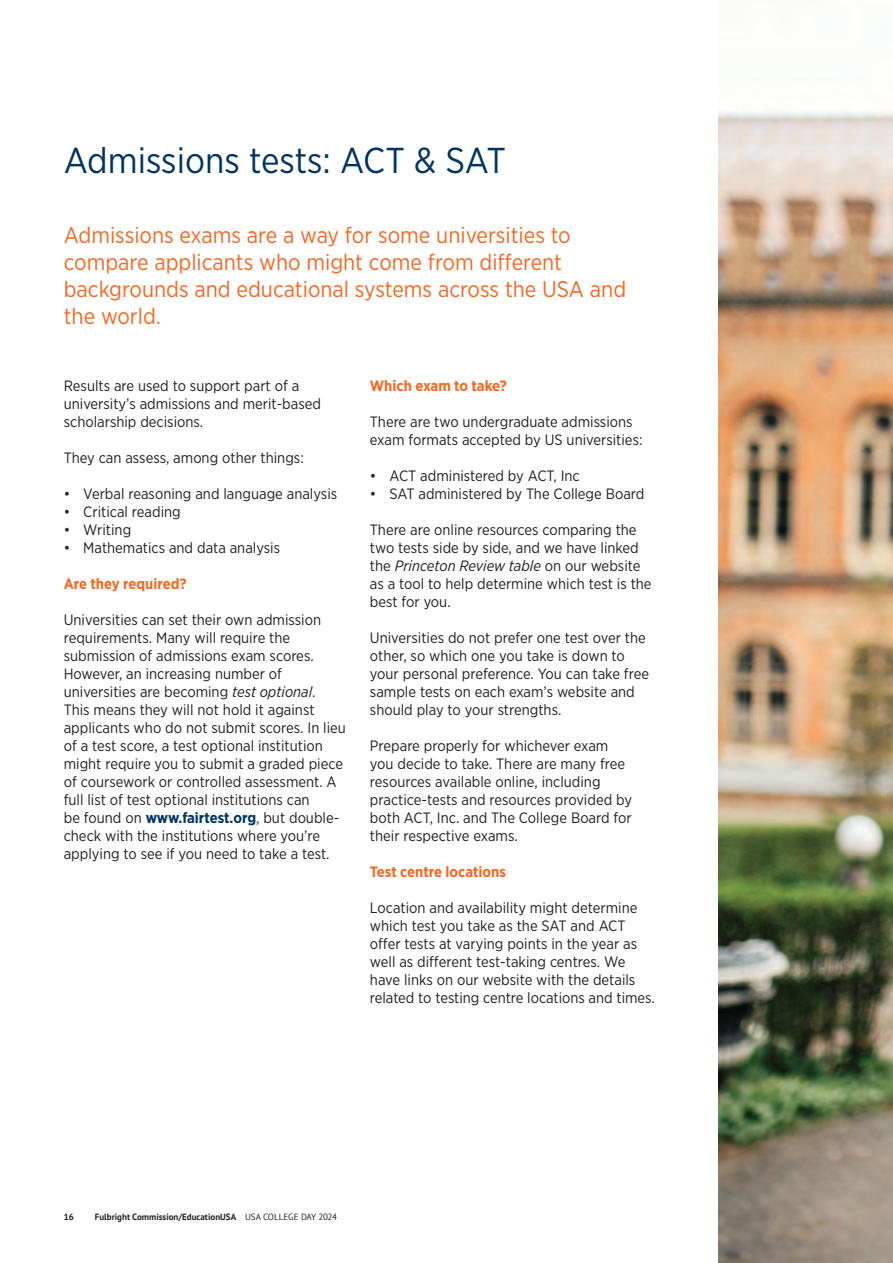
<style>
.page{position:relative;width:893px;height:1263px;background:#fff}
.page>*{position:absolute;margin:0;border:0;box-sizing:border-box;transform-origin:0 0}
.Body{font:36px "Gotham Narrow";color:#003560}
.Standfirst{font:22.5px/27px "Gotham Narrow";color:#f36824}
.Body-2{font:15px/18px "Gotham Narrow";color:#231f20}
.Body-3{font:700 15px "Gotham Narrow";color:#f36824}
.t1{font:700 9px "PT Sans";color:#231f20}
.s1{font-style:italic}
.s2{font-weight:700;color:#003560}
.s3{font-weight:400}
</style>
<div class="page">
<img style="left:719px;top:109px;width:174px;height:1154px">
<p class="Body" style="left:64px;top:138px;width:444px">Admissions tests: ACT &amp; SAT</p>
<p class="Standfirst" style="left:64px;top:221px;width:564px">Admissions exams are a way for some universities to compare applicants who might come from different backgrounds and educational systems across the USA and the world.</p>
<p class="Body-2" style="left:64px;top:376px;width:259px">Results are used to support part of a university’s admissions and merit-based scholarship decisions.</p>
<p class="Body-2" style="left:64px;top:448px;width:242px">They can assess, among other things:</p>
<p class="Body-2" style="left:64px;top:484px;width:275px">• Verbal reasoning and language analysis</p>
<p class="Body-2" style="left:64px;top:502px;width:119px">• Critical reading</p>
<p class="Body-2" style="left:64px;top:520px;width:69px">• Writing</p>
<p class="Body-2" style="left:64px;top:538px;width:218px">• Mathematics and data analysis</p>
<p class="Body-3" style="left:64px;top:574px;width:124px">Are they required?</p>
<p class="Body-2" style="left:64px;top:610px;width:284px">Universities can set their own admission requirements. Many will require the submission of admissions exam scores.<br>However, an increasing number of universities are becoming <span class="s1">test optional</span>.<br>This means they will not hold it against applicants who do not submit scores. In lieu of a test score, a test optional institution might require you to submit a graded piece of coursework or controlled assessment. A full list of test optional institutions can<br>be found on <span class="s2">www.fairtest.org</span>, but double&shy;check with the institutions where you’re applying to see if you need to take a test.</p>
<p class="Body-3" style="left:370px;top:376px;width:138px">Which exam to take?</p>
<p class="Body-2" style="left:370px;top:412px;width:274px">There are two undergraduate admissions exam formats accepted by US universities:</p>
<p class="Body-2" style="left:370px;top:466px;width:211px">• ACT administered by ACT, Inc</p>
<p class="Body-2" style="left:370px;top:484px;width:276px">• SAT administered by The College Board</p>
<p class="Body-2" style="left:370px;top:520px;width:283px">There are online resources comparing the two tests side by side, and we have linked the <span class="s1">Princeton Review table</span> on our website as a tool to help determine which test is the best for you.</p>
<p class="Body-2" style="left:370px;top:628px;width:281px">Universities do not prefer one test over the other, so which one you take is down to your personal preference. You can take free sample tests on each exam’s website and should play to your strengths.</p>
<p class="Body-2" style="left:370px;top:736px;width:264px">Prepare properly for whichever exam you decide to take. There are many free resources available online, including practice-tests and resources provided by</p>
<p class="Body-2" style="left:370px;top:808px;width:263px">both ACT, Inc. and The College Board for their respective exams.</p>
<p class="Body-3" style="left:370px;top:862px;width:138px">Test centre locations</p>
<p class="Body-2" style="left:370px;top:898px;width:286px">Location and availability might determine which test you take as the SAT and ACT offer tests at varying points in the year as well as different test-taking centres. We have links on our website with the details related to testing centre locations and times.</p>
<p class="t1" style="left:64px;top:1211px;width:12px">16</p>
<p class="t1" style="left:95px;top:1211px;width:244px">Fulbright Commission/EducationUSA <span class="s3">USA COLLEGE DAY 2024</span></p>
</div>
